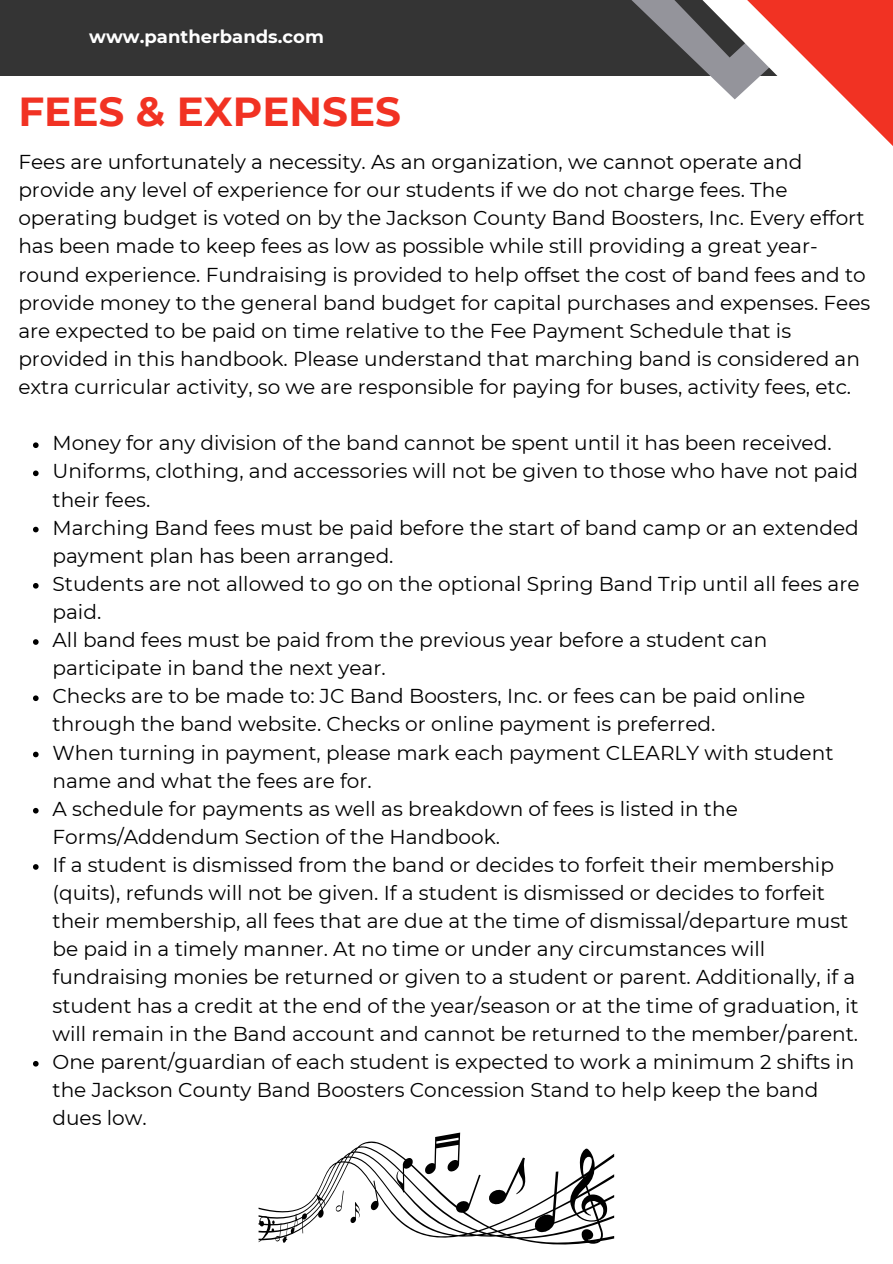
<style>
.page{position:relative;width:893px;height:1264px;background:#fff}
.page>*{position:absolute;margin:0;border:0;box-sizing:border-box;transform-origin:0 0}
.t1{font:700 40.5px "Montserrat";color:#f13223}
.t2{font:20.1px/28px "Montserrat";color:#000}
.t3{font:700 18px "Montserrat";color:#fff}
</style>
<div class="page">
<div style="left:0;top:0;width:891px;height:75px;background:#343434"></div>
<svg style="left:615px;top:0;width:277px;height:145px"></svg>
<svg style="left:33px;top:442px;width:6px;height:6px"></svg>
<svg style="left:33px;top:470px;width:6px;height:6px"></svg>
<svg style="left:33px;top:526px;width:6px;height:6px"></svg>
<svg style="left:33px;top:583px;width:6px;height:5px"></svg>
<svg style="left:33px;top:639px;width:6px;height:6px"></svg>
<svg style="left:33px;top:695px;width:6px;height:6px"></svg>
<svg style="left:33px;top:751px;width:6px;height:6px"></svg>
<svg style="left:33px;top:808px;width:6px;height:5px"></svg>
<svg style="left:33px;top:864px;width:6px;height:5px"></svg>
<svg style="left:33px;top:1061px;width:6px;height:5px"></svg>
<svg style="left:258px;top:1132px;width:356px;height:113px"></svg>
<p class="t3" style="left:89px;top:25px;width:236px">www.pantherbands.com</p>
<h1 class="t1" style="left:18px;top:87px;width:384px">FEES &amp; EXPENSES</h1>
<p class="t2" style="left:18px;top:148px;width:853px">Fees are unfortunately a necessity. As an organization, we cannot operate and provide any level of experience for our students if we do not charge fees. The operating budget is voted on by the Jackson County Band Boosters, Inc. Every effort has been made to keep fees as low as possible while still providing a great year&shy;round experience. Fundraising is provided to help offset the cost of band fees and to provide money to the general band budget for capital purchases and expenses. Fees are expected to be paid on time relative to the Fee Payment Schedule that is provided in this handbook. Please understand that marching band is considered an extra curricular activity, so we are responsible for paying for buses, activity fees, etc.</p>
<p class="t2" style="left:52px;top:429px;width:808px">Money for any division of the band cannot be spent until it has been received.<br>Uniforms, clothing, and accessories will not be given to those who have not paid their fees.<br>Marching Band fees must be paid before the start of band camp or an extended payment plan has been arranged.<br>Students are not allowed to go on the optional Spring Band Trip until all fees are paid.<br>All band fees must be paid from the previous year before a student can participate in band the next year.<br>Checks are to be made to: JC Band Boosters, Inc. or fees can be paid online through the band website. Checks or online payment is preferred.<br>When turning in payment, please mark each payment CLEARLY with student name and what the fees are for.<br>A schedule for payments as well as breakdown of fees is listed in the Forms/Addendum Section of the Handbook.<br>If a student is dismissed from the band or decides to forfeit their membership (quits), refunds will not be given. If a student is dismissed or decides to forfeit their membership, all fees that are due at the time of dismissal/departure must be paid in a timely manner. At no time or under any circumstances will fundraising monies be returned or given to a student or parent. Additionally, if a student has a credit at the end of the year/season or at the time of graduation, it will remain in the Band account and cannot be returned to the member/parent.<br>One parent/guardian of each student is expected to work a minimum 2 shifts in the Jackson County Band Boosters Concession Stand to help keep the band dues low.</p>
</div>
